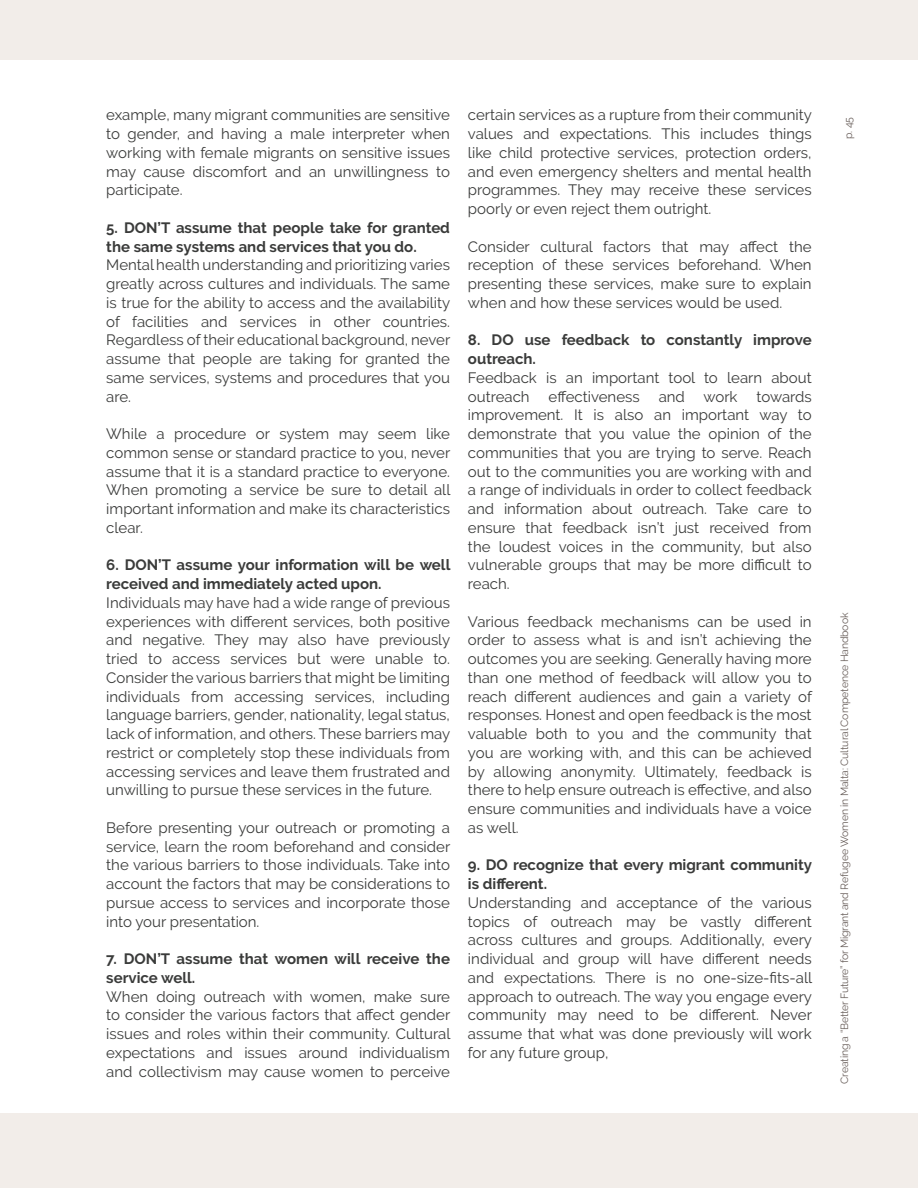
<style>
.page{position:relative;width:918px;height:1188px;background:#fff}
.page>*{position:absolute;margin:0;border:0;box-sizing:border-box;transform-origin:0 0}
.t1{font:15px/18.8px "Raleway";color:#3a3b3a;text-align:justify}
.t2{font:700 15px/18.8px "Raleway";color:#3a3b3a}
.t3{font:10.5px "Raleway";letter-spacing:-.015em;color:#6a605c}
</style>
<div class="page">
<div style="left:0;top:1113px;width:918px;height:75px;background:#f2ede9"></div>
<div style="left:0;top:0;width:918px;height:60px;background:#f2ede9"></div>
<p class="t1" style="left:106px;top:106px;width:345px">example, many migrant communities are sensitive to gender, and having a male interpreter when working with female migrants on sensitive issues may cause discomfort and an unwillingness to participate.</p>
<p class="t2" style="left:106px;top:218px;width:345px">5. DON’T assume that people take for granted the same systems and services that you do.</p>
<p class="t1" style="left:106px;top:256px;width:346px">Mental health understanding and prioritizing varies greatly across cultures and individuals. The same is true for the ability to access and the availability of facilities and services in other countries.<br>Regardless of their educational background, never assume that people are taking for granted the same services, systems and procedures that you are.</p>
<p class="t1" style="left:106px;top:424px;width:346px">While a procedure or system may seem like common sense or standard practice to you, never assume that it is a standard practice to everyone.<br>When promoting a service be sure to detail all important information and make its characteristics clear.</p>
<p class="t2" style="left:106px;top:556px;width:346px">6. DON’T assume your information will be well received and immediately acted upon.</p>
<p class="t1" style="left:106px;top:593px;width:346px">Individuals may have had a wide range of previous experiences with different services, both positive and negative. They may also have previously tried to access services but were unable to.<br>Consider the various barriers that might be limiting individuals from accessing services, including language barriers, gender, nationality, legal status, lack of information, and others. These barriers may restrict or completely stop these individuals from accessing services and leave them frustrated and unwilling to pursue these services in the future.</p>
<p class="t1" style="left:106px;top:818px;width:346px">Before presenting your outreach or promoting a service, learn the room beforehand and consider the various barriers to those individuals. Take into account the factors that may be considerations to pursue access to services and incorporate those into your presentation.</p>
<p class="t2" style="left:106px;top:950px;width:345px">7. DON’T assume that women will receive the service well.</p>
<p class="t1" style="left:106px;top:987px;width:346px">When doing outreach with women, make sure to consider the various factors that affect gender issues and roles within their community. Cultural expectations and issues around individualism and collectivism may cause women to perceive</p>
<p class="t1" style="left:468px;top:106px;width:346px">certain services as a rupture from their community values and expectations. This includes things like child protective services, protection orders, and even emergency shelters and mental health programmes. They may receive these services poorly or even reject them outright.</p>
<p class="t1" style="left:468px;top:237px;width:345px">Consider cultural factors that may affect the reception of these services beforehand. When presenting these services, make sure to explain when and how these services would be used.</p>
<p class="t2" style="left:468px;top:331px;width:345px">8. DO use feedback to constantly improve outreach.</p>
<p class="t1" style="left:468px;top:368px;width:345px">Feedback is an important tool to learn about outreach</p>
<p class="t1" style="left:549px;top:387px;width:93px">effectiveness</p>
<p class="t1" style="left:659px;top:387px;width:80px">and work</p>
<p class="t1" style="left:468px;top:387px;width:345px;text-indent:289px">towards improvement. It is also an important way to demonstrate that you value the opinion of the communities that you are trying to serve. Reach out to the communities you are working with and a range of individuals in order to collect feedback and information about outreach. Take care to ensure that feedback isn’t just received from the loudest voices in the community, but also vulnerable groups that may be more difficult to reach.</p>
<p class="t1" style="left:468px;top:612px;width:346px">Various feedback mechanisms can be used in order to assess what is and isn’t achieving the outcomes you are seeking. Generally having more than one method of feedback will allow you to reach different audiences and gain a variety of responses. Honest and open feedback is the most valuable both to you and the community that you are working with, and this can be achieved by allowing anonymity. Ultimately, feedback is there to help ensure outreach is effective, and also ensure communities and individuals have a voice as well.</p>
<p class="t2" style="left:468px;top:856px;width:346px">9. DO recognize that every migrant community is different.</p>
<p class="t1" style="left:468px;top:893px;width:346px">Understanding and acceptance of the various topics of outreach may be vastly different across cultures and groups. Additionally, every individual and group will have different needs and expectations. There is no one-size-fits-all approach to outreach. The way you engage every community may need to be different. Never assume that what was done previously will work for any future group,</p>
<p class="t3" style="left:842px;top:139px;width:23px;rotate:-90deg">p. 45</p>
<p class="t3" style="left:839px;top:1084px;width:472px;rotate:-90deg">Creating a “Better Future” for Migrant and Refugee Women in Malta: Cultural Competence Handbook</p>
</div>
